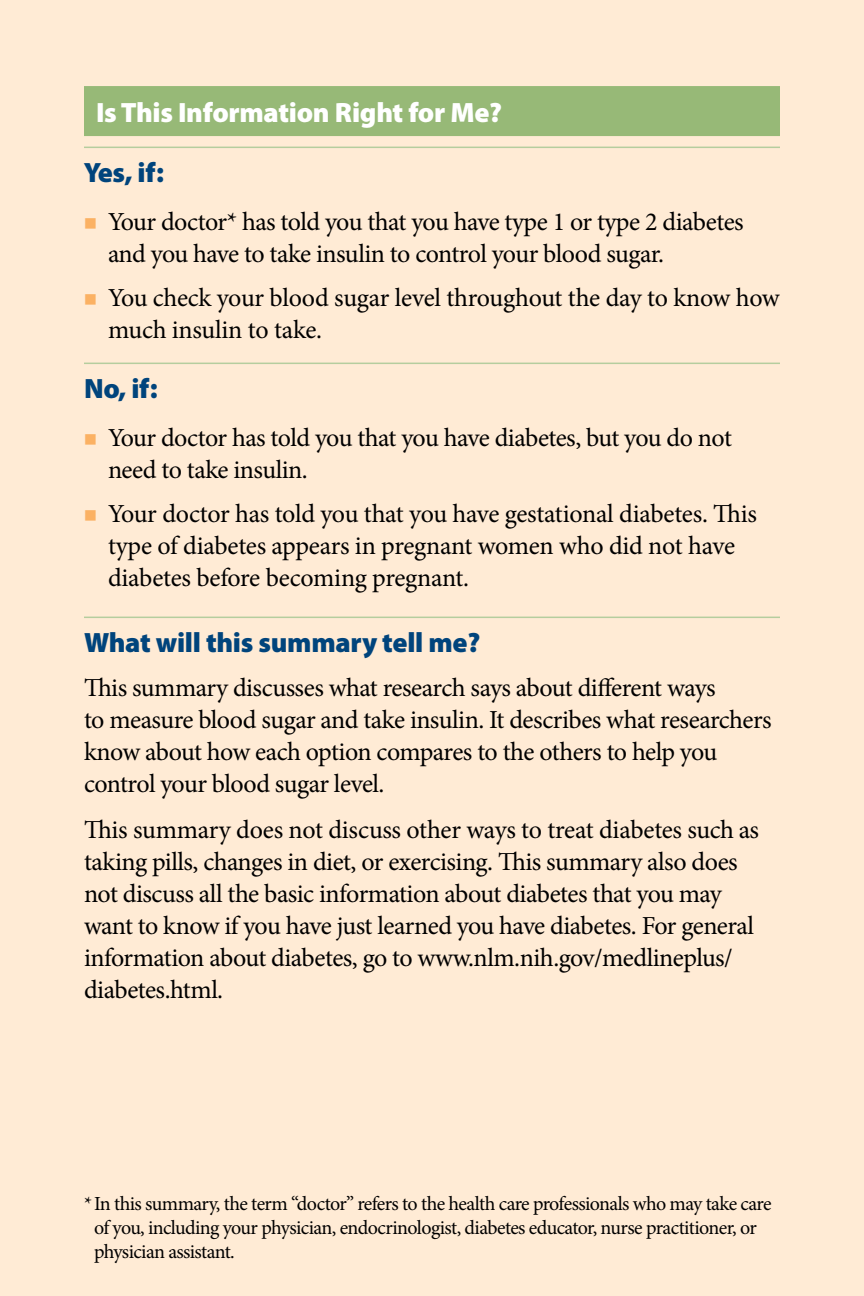
<style>
.page{position:relative;width:864px;height:1296px;background:#ffebd5}
.page>*{position:absolute;margin:0;border:0;box-sizing:border-box;transform-origin:0 0}
.t1{font:900 28px "Myriad Pro";letter-spacing:-.01em;color:#00447c}
.t2{font:900 28px "Myriad Pro";letter-spacing:-.01em;color:#fff}
.t3{font:26px/32px "Minion Pro";letter-spacing:-.02em;color:#000}
.t4{font:20px/24px "Minion Pro";letter-spacing:-.035em;color:#000}
</style>
<div class="page">
<div style="left:84px;top:86px;width:696px;height:50px;background:#97b977"></div>
<hr style="left:84px;top:147px;width:696px;height:1px;background:#b5cd9e">
<hr style="left:84px;top:363px;width:696px;height:1px;background:#b5cd9e">
<hr style="left:84px;top:617px;width:696px;height:1px;background:#b5cd9e">
<p class="t2" style="left:96px;top:94px;width:408px">Is This Information Right for Me?</p>
<p class="t1" style="left:84px;top:154px;width:82px">Yes, if:</p>
<p class="t3" style="left:108px;top:206px;width:637px">Your doctor* has told you that you have type 1 or type 2 diabetes and you have to take insulin to control your blood sugar.</p>
<p class="t3" style="left:108px;top:282px;width:673px">You check your blood sugar level throughout the day to know how much insulin to take.</p>
<p class="t1" style="left:84px;top:370px;width:75px">No, if:</p>
<p class="t3" style="left:108px;top:422px;width:625px">Your doctor has told you that you have diabetes, but you do not need to take insulin.</p>
<p class="t3" style="left:108px;top:498px;width:651px">Your doctor has told you that you have gestational diabetes. This type of diabetes appears in pregnant women who did not have diabetes before becoming pregnant.</p>
<p class="t1" style="left:84px;top:624px;width:398px">What will this summary tell me?</p>
<p class="t3" style="left:84px;top:672px;width:689px">This summary discusses what research says about different ways<br>to measure blood sugar and take insulin. It describes what researchers know about how each option compares to the others to help you control your blood sugar level.</p>
<p class="t3" style="left:84px;top:814px;width:677px">This summary does not discuss other ways to treat diabetes such as taking pills, changes in diet, or exercising. This summary also does not discuss all the basic information about diabetes that you may want to know if you have just learned you have diabetes. For general information about diabetes, go to www.nlm.nih.gov/medlineplus/ diabetes.html.</p>
<p class="t4" style="left:94px;top:1191px;width:679px;text-indent:-10px">*In this summary, the term “doctor” refers to the health care professionals who may take care of you, including your physician, endocrinologist, diabetes educator, nurse practitioner, or physician assistant.</p>
</div>
